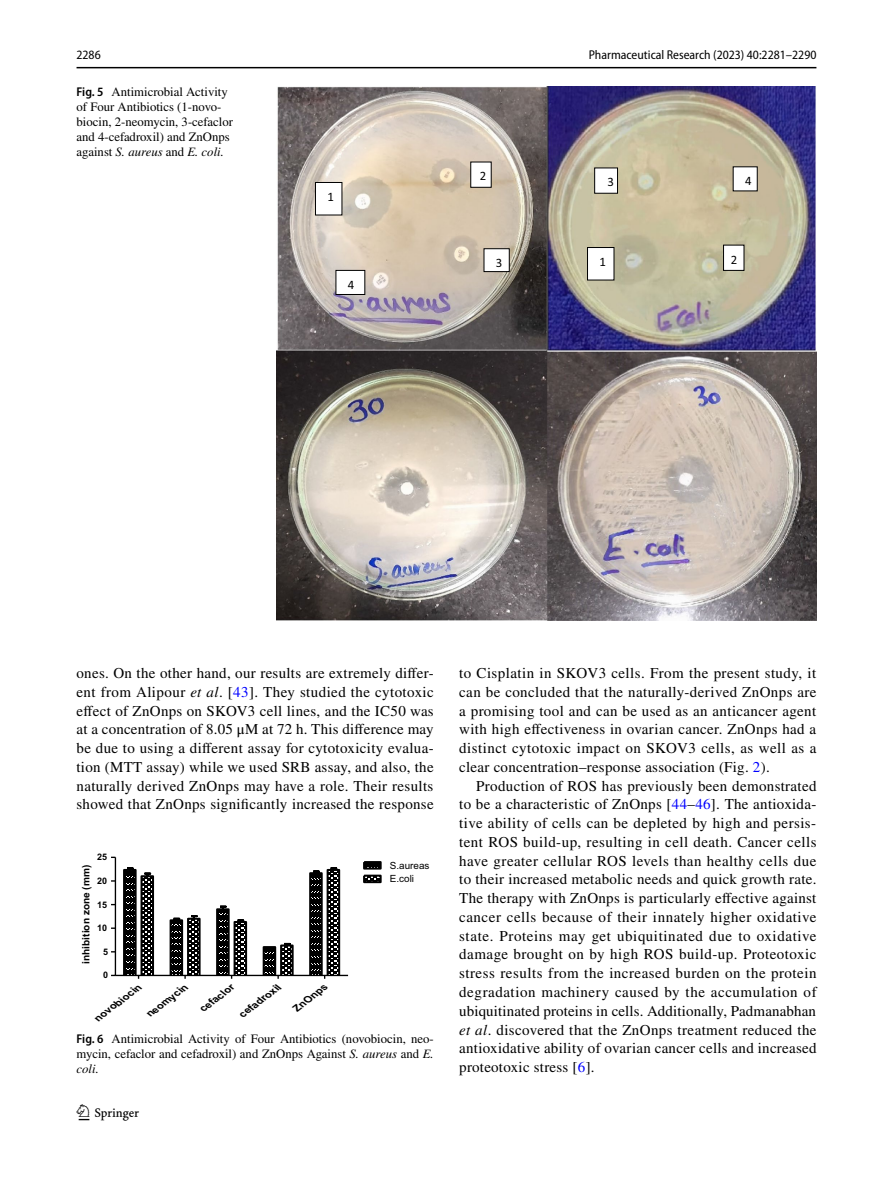
<style>
.page{position:relative;width:893px;height:1187px;background:#fff}
.page>*{position:absolute;margin:0;border:0;box-sizing:border-box;transform-origin:0 0}
.t1{font:22.5px "Springnew Regular 2";color:#000}
.t2{font:15px/18.8px "STIX";letter-spacing:.02em;color:#000;text-align:justify}
.t3{font:12.9px "Calibri 2";color:#000}
.t4{font:12.75px/15px "STIX";color:#000}
.t5{font:semi-condensed 12.75px "Myriad Pro";color:#000}
.t6{font:italic 10.05px "Arial Bold MT2";color:#000;scale:1.04 1}
.t7{font:10.05px "Arial Bold MT2";color:#000}
.t8{font:9.9px/13.5px "Arial";color:#000}
.t9{font:9px "Arial Bold MT2";color:#000}
.s1{font-family:"Myriad Pro";font-weight:600;font-stretch:semi-condensed}
.s2{font-style:italic}
.s3{color:#00f}
</style>
<div class="page">
<hr style="left:77px;top:67px;width:739px;height:1px;background:#000">
<img style="left:276px;top:87px;width:540px;height:533px">
<div style="left:315px;top:182px;width:27px;height:33px;background:#fff;border:1px solid #000"></div>
<div style="left:587px;top:247px;width:27px;height:33px;background:#fff;border:1px solid #000"></div>
<div style="left:470px;top:162px;width:22px;height:26px;background:#fff;border:1px solid #000"></div>
<div style="left:723px;top:245px;width:21px;height:26px;background:#fff;border:1px solid #000"></div>
<div style="left:484px;top:248px;width:26px;height:24px;background:#fff;border:1px solid #000"></div>
<div style="left:594px;top:167px;width:24px;height:27px;background:#fff;border:1px solid #000"></div>
<div style="left:733px;top:166px;width:25px;height:25px;background:#fff"></div>
<div style="left:336px;top:270px;width:29px;height:25px;background:#fff;border:1px solid #000"></div>
<div style="left:263px;top:946px;width:13px;height:29px;border:2px solid #000"></div>
<hr style="left:115px;top:974px;width:233px;height:2px;background:#000">
<svg style="left:122px;top:867px;width:33px;height:111px"></svg>
<svg style="left:169px;top:915px;width:33px;height:63px"></svg>
<svg style="left:215px;top:905px;width:33px;height:73px"></svg>
<svg style="left:264px;top:942px;width:31px;height:36px"></svg>
<svg style="left:308px;top:867px;width:33px;height:111px"></svg>
<hr style="left:115px;top:857px;width:1px;height:118px;background:#000">
<svg style="left:363px;top:861px;width:19px;height:23px"></svg>
<p class="t5" style="left:77px;top:48px;width:26px">2286</p>
<p class="t5" style="left:589px;top:48px;width:229px">Pharmaceutical Research (2023) 40:2281–2290</p>
<p class="t4" style="left:77px;top:85px;width:158px"><span class="s1">Fig. 5</span> Antimicrobial Activity of Four Antibiotics (1-novo&shy;biocin, 2-neomycin, 3-cefaclor and 4-cefadroxil) and ZnOnps against <span class="s2">S. aureus</span> and <span class="s2">E. coli.</span></p>
<p class="t3" style="left:327px;top:188px;width:8px">1</p>
<p class="t3" style="left:348px;top:275px;width:8px">4</p>
<p class="t3" style="left:480px;top:167px;width:8px">2</p>
<p class="t3" style="left:496px;top:254px;width:8px">3</p>
<p class="t3" style="left:608px;top:173px;width:8px">3</p>
<p class="t3" style="left:745px;top:172px;width:8px">4</p>
<p class="t3" style="left:599px;top:253px;width:8px">1</p>
<p class="t3" style="left:731px;top:250px;width:8px">2</p>
<p class="t2" style="left:77px;top:664px;width:359px">ones. On the other hand, our results are extremely differ&shy;ent from Alipour <span class="s2">et al</span>. [<span class="s3">43</span>]. They studied the cytotoxic effect of ZnOnps on SKOV3 cell lines, and the IC50 was at a concentration of 8.05 μM at 72 h. This difference may be due to using a different assay for cytotoxicity evalua&shy;tion (MTT assay) while we used SRB assay, and also, the naturally derived ZnOnps may have a role. Their results showed that ZnOnps significantly increased the response</p>
<p class="t2" style="left:459px;top:664px;width:359px">to Cisplatin in SKOV3 cells. From the present study, it can be concluded that the naturally-derived ZnOnps are a promising tool and can be used as an anticancer agent with high effectiveness in ovarian cancer. ZnOnps had a distinct cytotoxic impact on SKOV3 cells, as well as a clear concentration–response association (Fig. <span class="s3">2</span>).</p>
<p class="t2" style="left:459px;top:777px;width:359px;text-indent:17px">Production of ROS has previously been demonstrated to be a characteristic of ZnOnps [<span class="s3">44</span>–<span class="s3">46</span>]. The antioxida&shy;tive ability of cells can be depleted by high and persis&shy;tent ROS build-up, resulting in cell death. Cancer cells have greater cellular ROS levels than healthy cells due to their increased metabolic needs and quick growth rate.<br>The therapy with ZnOnps is particularly effective against cancer cells because of their innately higher oxidative state. Proteins may get ubiquitinated due to oxidative damage brought on by high ROS build-up. Proteotoxic stress results from the increased burden on the protein degradation machinery caused by the accumulation of ubiquitinated proteins in cells. Additionally, Padmanabhan <span class="s2">et al</span>. discovered that the ZnOnps treatment reduced the antioxidative ability of ovarian cancer cells and increased proteotoxic stress [<span class="s3">6</span>].</p>
<p class="t9" style="left:97px;top:850px;width:11px">25</p>
<p class="t8" style="left:390px;top:858px;width:41px">S.aureas<br>E.coli</p>
<p class="t7" style="left:79px;top:963px;width:100px;rotate:-90deg">inhibition zone (mm)</p>
<p class="t9" style="left:97px;top:874px;width:11px">20</p>
<p class="t9" style="left:97px;top:898px;width:11px">15</p>
<p class="t9" style="left:97px;top:921px;width:11px">10</p>
<p class="t9" style="left:103px;top:945px;width:6px">5</p>
<p class="t9" style="left:103px;top:968px;width:6px">0</p>
<p class="t6" style="left:92px;top:1012px;width:55px;rotate:-37deg">novobiocin</p>
<p class="t6" style="left:144px;top:1008px;width:48px;rotate:-37deg">neomycin</p>
<p class="t6" style="left:197px;top:1003px;width:40px;rotate:-37deg">cefaclor</p>
<p class="t6" style="left:237px;top:1009px;width:49px;rotate:-37deg">cefadroxil</p>
<p class="t6" style="left:291px;top:1003px;width:40px;rotate:-37deg">ZnOnps</p>
<p class="t4" style="left:77px;top:1031px;width:359px;text-align:justify"><span class="s1">Fig. 6</span> Antimicrobial Activity of Four Antibiotics (novobiocin, neo&shy;mycin, cefaclor and cefadroxil) and ZnOnps Against <span class="s2">S. aureus</span> and <span class="s2">E. coli.</span></p>
<h1 class="t1" style="left:79px;top:1104px;width:62px">1 3</h1>
</div>
